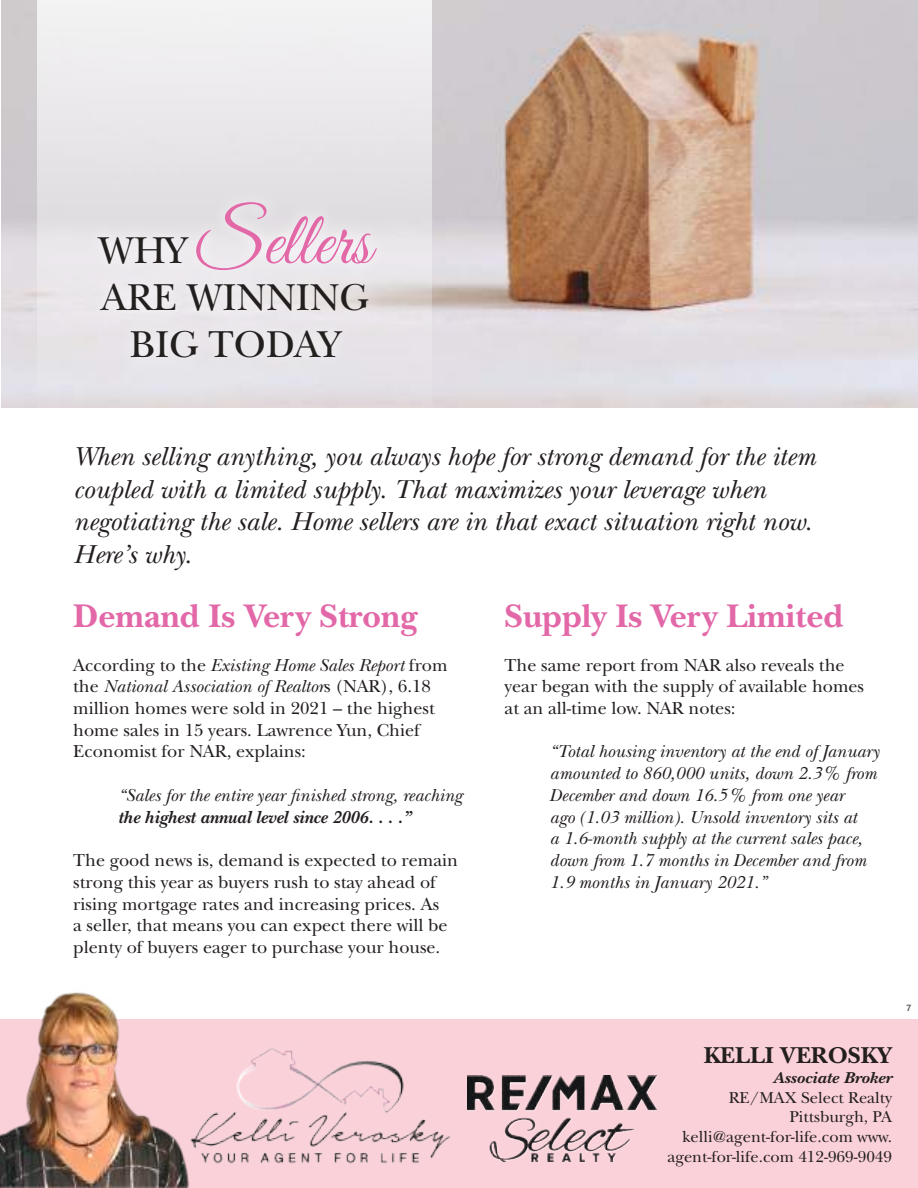
<style>
.page{position:relative;width:918px;height:1188px;background:#fff}
.page>*{position:absolute;margin:0;border:0;box-sizing:border-box;transform-origin:0 0}
.t1{font:75px "Great Vibes";color:#e268a8}
.t2{font:39.15px/47px "New Baskerville Std";color:#241f1f;text-align:center}
.t3{font:700 34.2px "New Baskerville Std";color:#e268a8}
.t4{font:italic 27.15px/32.5px "New Baskerville Std";color:#241f1f}
.t5{font:700 24px "New Baskerville Std";color:#241f1f}
.t6{font:18.15px/21.8px "New Baskerville Std";color:#241f1f}
.t7{font:italic 18.15px/21.8px "New Baskerville Std";color:#241f1f}
.t8{font:italic 700 18.15px "New Baskerville Std";color:#241f1f}
.t9{font:16.5px/19.8px "New Baskerville Std";color:#241f1f;text-align:right}
.t10{font:italic 700 16.5px "New Baskerville Std";color:#241f1f;scale:1.1 1}
.t11{font:700 10.5px "Mr Eaves Mod OT";color:#5a5758}
.s1{font-family:"New Baskerville Std";font-size:39.15px;color:#241f1f}
.s2{font-style:italic}
</style>
<div class="page">
<div style="left:0;top:1020px;width:918px;height:168px;background:#fad1d9"></div>
<img style="left:197px;top:1048px;width:254px;height:116px">
<img style="left:467px;top:1075px;width:189px;height:87px">
<img style="left:0;top:992px;width:197px;height:196px">
<img style="left:2px;top:0;width:916px;height:408px">
<svg style="left:38px;top:0;width:394px;height:408px;fill:#eae7ea"></svg>
<div style="left:85px;top:188px;width:305px;height:184px;background:#eae6ea"></div>
<h1 class="t1" style="left:99px;top:199px;width:274px"><span class="s1">WHY</span> Sellers</h1>
<h2 class="t2" style="left:101px;top:274px;width:269px">ARE WINNING<br>BIG TODAY</h2>
<h3 class="t4" style="left:73px;top:441px;width:744px">When selling anything, you always hope for strong demand for the item coupled with a limited supply. That maximizes your leverage when negotiating the sale. Home sellers are in that exact situation right now.<br>Here’s why.</h3>
<h3 class="t3" style="left:73px;top:596px;width:346px">Demand Is Very Strong</h3>
<p class="t6" style="left:73px;top:654px;width:376px">According to the <span class="s2">Existing Home Sales Report</span> from the <span class="s2">National Association of Realtor</span>s (NAR), 6.18 million homes were sold in 2021 – the highest home sales in 15 years. Lawrence Yun, Chief Economist for NAR, explains:</p>
<p class="t7" style="left:118px;top:784px;width:346px">“Sales for the entire year finished strong, reaching</p>
<p class="t8" style="left:118px;top:806px;width:294px">the highest annual level since 2006. . . .”</p>
<p class="t6" style="left:73px;top:849px;width:386px">The good news is, demand is expected to remain strong this year as buyers rush to stay ahead of rising mortgage rates and increasing prices. As<br>a seller, that means you can expect there will be plenty of buyers eager to purchase your house.</p>
<h3 class="t3" style="left:505px;top:596px;width:340px">Supply Is Very Limited</h3>
<p class="t6" style="left:505px;top:654px;width:361px">The same report from NAR also reveals the year began with the supply of available homes at an all-time low. NAR notes:</p>
<p class="t7" style="left:550px;top:741px;width:331px">“Total housing inventory at the end of January amounted to 860,000 units, down 2.3% from December and down 16.5% from one year<br>ago (1.03 million). Unsold inventory sits at<br>a 1.6-month supply at the current sales pace, down from 1.7 months in December and from 1.9 months in January 2021.”</p>
<p class="t11" style="left:906px;top:1001px;width:6px">7</p>
<h3 class="t5" style="left:704px;top:1041px;width:190px">KELLI VEROSKY</h3>
<p class="t10" style="left:773px;top:1068px;width:110px">Associate Broker</p>
<p class="t9" style="left:668px;top:1087px;width:226px">RE/MAX Select Realty<br>Pittsburgh, PA kelli@agent-for-life.com www. agent-for-life.com 412-969-9049</p>
</div>
